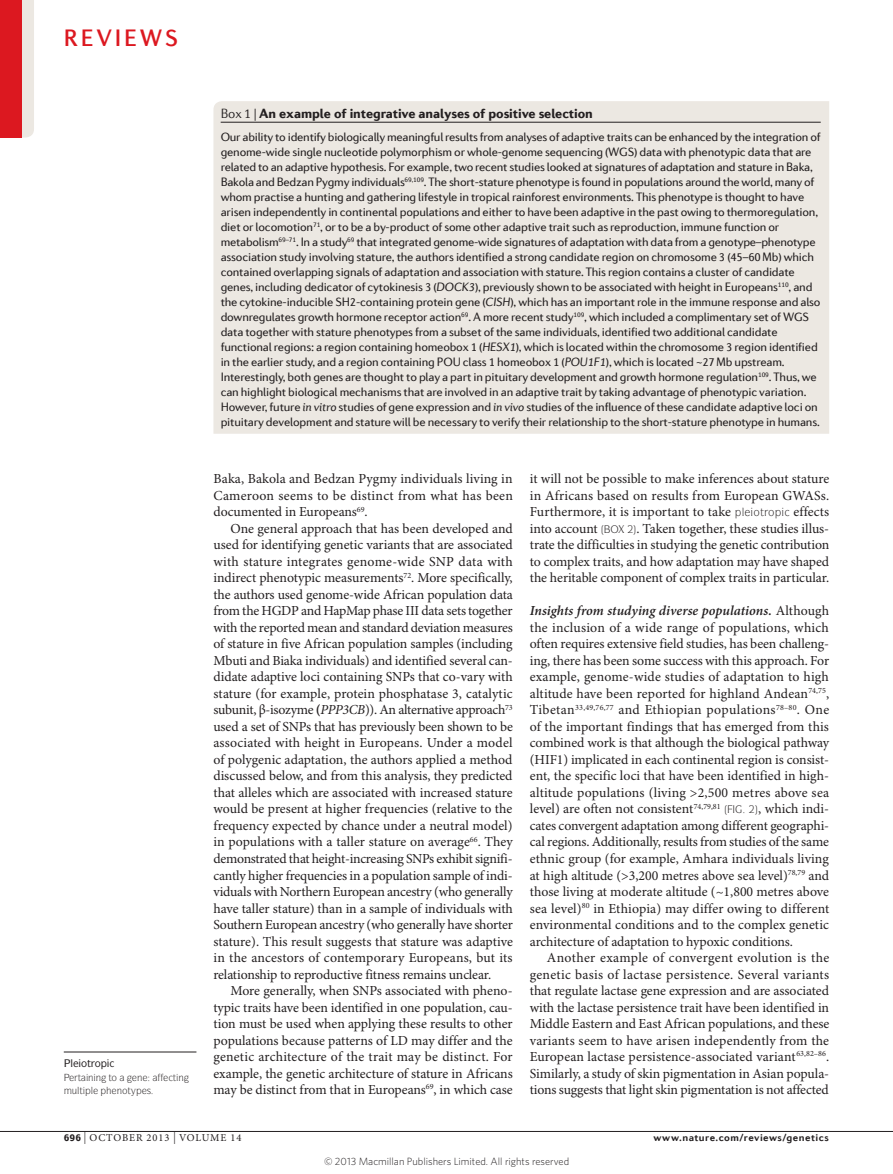
<style>
.page{position:relative;width:893px;height:1174px;background:#fff}
.page>*{position:absolute;margin:0;border:0;box-sizing:border-box;transform-origin:0 0}
.t1{font:500 24px "Diverda Sans Com";letter-spacing:.115em;color:#dc1820}
.bodyindent{font:13.8px/16.5px "Minion Pro";letter-spacing:-.005em;color:#231f20;text-align:justify}
.bodyfirst_inline{font:13.8px/16.5px "Minion Pro";color:#231f20;text-align:justify}
.boxtitle{font:900 13.5px "Diverda Sans Com";letter-spacing:-.005em;color:#231f20}
.boxbody1{font:12.3px/15px "Diverda Sans Com";letter-spacing:-.015em;color:#231f20}
.t2{font:300 10.5px "Whitney";color:#231f20}
.t3{font:700 10.5px "Diverda Sans Com";letter-spacing:.045em;color:#231f20}
.t4{font:10.5px "Minion Pro";letter-spacing:.085em;color:#231f20}
.glossaryheadline1{font:500 10.5px "ITC Symbol Std";color:#231f20}
.glossarybody{font:9.75px "ITC Symbol Std";color:#231f20}
.s1{font-weight:300}
.s2{font-style:italic}
.s3{font-weight:700}
.s4{font-weight:600;font-style:italic}
.s5{font-family:"Diverda Sans Com";font-weight:900}
.s6{font-size:12px}
</style>
<div class="page">
<hr style="left:0;top:1131px;width:893px;height:1px;background:#231f20">
<hr style="left:64px;top:1051px;width:132px;height:1px;background:#231f20">
<div style="left:213px;top:101px;width:616px;height:333px;background:#ece8e2"></div>
<hr style="left:221px;top:122px;width:600px;height:1px;background:#231f20">
<svg style="left:21px;top:0;width:13px;height:138px;background:#ead8d3"></svg>
<div style="left:0;top:0;width:21px;height:138px;background:#dc1820"></div>
<h1 class="t1" style="left:64px;top:24px;width:116px">REVIEWS</h1>
<p class="glossaryheadline1" style="left:70px;top:1056px;width:32px">● □▼□</p>
<p class="glossarybody" style="left:78px;top:1071px;width:41px">▼ ■■ ▼□</p>
<p class="glossarybody" style="left:137px;top:1071px;width:7px">■</p>
<p class="glossarybody" style="left:72px;top:1084px;width:23px">◆●▼ ●</p>
<p class="glossarybody" style="left:117px;top:1084px;width:16px">■□▼</p>
<p class="boxtitle" style="left:221px;top:105px;width:374px"><span class="s1">Box 1 |</span> An example of integrative analyses of positive selection</p>
<p class="boxbody1" style="left:221px;top:129px;width:601px">Our ability to identify biologically meaningful results from analyses of adaptive traits can be enhanced by the integration of genome-wide single nucleotide polymorphism or whole-genome sequencing (WGS) data with phenotypic data that are related to an adaptive hypothesis. For example, two recent studies looked at signatures of adaptation and stature in Baka, Bakola and Bedzan Pygmy individuals<sup>69,109</sup>. The short-stature phenotype is found in populations around the world, many of whom practise a hunting and gathering lifestyle in tropical rainforest environments. This phenotype is thought to have arisen independently in continental populations and either to have been adaptive in the past owing to thermoregulation, diet or locomotion<sup>71</sup>, or to be a by‑product of some other adaptive trait such as reproduction, immune function or metabolism<sup>69–71</sup>. In a study<sup>69</sup> that integrated genome-wide signatures of adaptation with data from a genotype–phenotype association study involving stature, the authors identified a strong candidate region on chromosome 3 (45–60Mb) which contained overlapping signals of adaptation and association with stature. This region contains a cluster of candidate genes, including dedicator of cytokinesis 3 (<span class="s2">DOCK3</span>), previously shown to be associated with height in Europeans<sup>110</sup>, and the cytokine-inducible SH2‑containing protein gene (<span class="s2">CISH</span>), which has an important role in the immune response and also downregulates growth hormone receptor action<sup>69</sup>. A more recent study<sup>109</sup>, which included a complimentary set of WGS data together with stature phenotypes from a subset of the same individuals, identified two additional candidate functional regions: a region containing homeobox 1 (<span class="s2">HESX1</span>), which is located within the chromosome 3 region identified in the earlier study, and a region containing POU class 1 homeobox 1 (<span class="s2">POU1F1</span>), which is located ~27Mb upstream.<br>Interestingly, both genes are thought to play a part in pituitary development and growth hormone regulation<sup>109</sup>. Thus, we can highlight biological mechanisms that are involved in an adaptive trait by taking advantage of phenotypic variation.<br>However, future <span class="s2">in vitro</span> studies of gene expression and <span class="s2">in vivo</span> studies of the influence of these candidate adaptive loci on pituitary development and stature will be necessary to verify their relationship to the short-stature phenotype in humans.</p>
<p class="bodyfirst_inline" style="left:213px;top:471px;width:301px">Baka, Bakola and Bedzan Pygmy individuals living in Cameroon seems to be distinct from what has been documented in Europeans<sup>69</sup>.</p>
<p class="bodyindent" style="left:213px;top:521px;width:301px;text-indent:17px">One general approach that has been developed and used for identifying genetic variants that are associated with stature integrates genome-wide SNP data with indirect phenotypic measurements<sup>72</sup>. More specifically, the authors used genome-wide African population data from the HGDP and HapMap phase III data sets together with the reported mean and standard deviation measures of stature in five African population samples (including Mbuti and Biaka individuals) and identified several can&shy;didate adaptive loci containing SNPs that co‑vary with stature (for example, protein phosphatase 3, catalytic subunit, β-isozyme <span class="s3">(</span><span class="s2">PPP3CB</span>)). An alternative approach<sup>73 </sup>used a set of SNPs that has previously been shown to be associated with height in Europeans. Under a model of polygenic adaptation, the authors applied a method discussed below, and from this analysis, they predicted that alleles which are associated with increased stature would be present at higher frequencies (relative to the frequency expected by chance under a neutral model) in populations with a taller stature on average<sup>66</sup>. They demonstrated that height-increasing SNPs exhibit signifi&shy;cantly higher frequencies in a population sample of indi&shy;viduals with Northern European ancestry (who generally have taller stature) than in a sample of individuals with Southern European ancestry (who generally have shorter stature). This result suggests that stature was adaptive in the ancestors of contemporary Europeans, but its relationship to reproductive fitness remains unclear.</p>
<p class="bodyindent" style="left:213px;top:983px;width:301px;text-indent:17px">More generally, when SNPs associated with pheno&shy;typic traits have been identified in one population, cau&shy;tion must be used when applying these results to other populations because patterns of LD may differ and the genetic architecture of the trait may be distinct. For example, the genetic architecture of stature in Africans may be distinct from that in Europeans<sup>69</sup>, in which case</p>
<p class="bodyindent" style="left:530px;top:471px;width:301px">it will not be possible to make inferences about stature in Africans based on results from European GWASs.<br>Furthermore, it is important to take ● □▼ □</p>
<p class="bodyindent" style="left:793px;top:504px;width:37px">effects</p>
<p class="bodyindent" style="left:530px;top:521px;width:301px;text-indent:107px">. Taken together, these studies illus&shy;trate the difficulties in studying the genetic contribution to complex traits, and how adaptation may have shaped the heritable component of complex traits in particular.</p>
<p class="bodyfirst_inline" style="left:530px;top:603px;width:301px"><span class="s4">Insights from studying diverse populations.</span> Although the inclusion of a wide range of populations, which often requires extensive field studies, has been challeng&shy;ing, there has been some success with this approach. For example, genome-wide studies of adaptation to high altitude have been reported for highland Andean<sup>74,75</sup>, Tibetan<sup>33,49,76,77</sup> and Ethiopian populations<sup>78–80</sup>. One of the important findings that has emerged from this combined work is that although the biological pathway (HIF1) implicated in each continental region is consist&shy;ent, the specific loci that have been identified in high&shy;altitude populations (living &gt;2,500 metres above sea level) are often not consistent<sup>74,79,81</sup></p>
<p class="bodyindent" style="left:530px;top:521px;width:69px">into account</p>
<p class="bodyfirst_inline" style="left:530px;top:801px;width:301px;text-indent:228px">, which indi&shy;cates convergent adaptation among different geographi&shy;cal regions. Additionally, results from studies of the same ethnic group (for example, Amhara individuals living at high altitude (&gt;3,200 metres above sea level)<sup>78,79</sup> and those living at moderate altitude (~1,800 metres above sea level)<sup>80</sup> in Ethiopia) may differ owing to different environmental conditions and to the complex genetic architecture of adaptation to hypoxic conditions.</p>
<p class="bodyindent" style="left:530px;top:950px;width:301px;text-indent:17px">Another example of convergent evolution is the genetic basis of lactase persistence. Several variants that regulate lactase gene expression and are associated with the lactase persistence trait have been identified in Middle Eastern and East African populations, and these variants seem to have arisen independently from the European lactase persistence-associated variant<sup>63,82–86</sup>.<br>Similarly, a study of skin pigmentation in Asian popula&shy;tions suggests that light skin pigmentation is not affected</p>
<p class="t4" style="left:64px;top:1131px;width:179px"><span class="s5">696</span> <span class="s6">|</span> OCTOBER 2013 <span class="s6">|</span> VOLUME 14</p>
<p class="t3" style="left:653px;top:1130px;width:177px">www.nature.com/reviews/genetics</p>
<p class="t2" style="left:324px;top:1154px;width:247px">© 2013 Macmillan Publishers Limited. All rights reserved</p>
</div>
